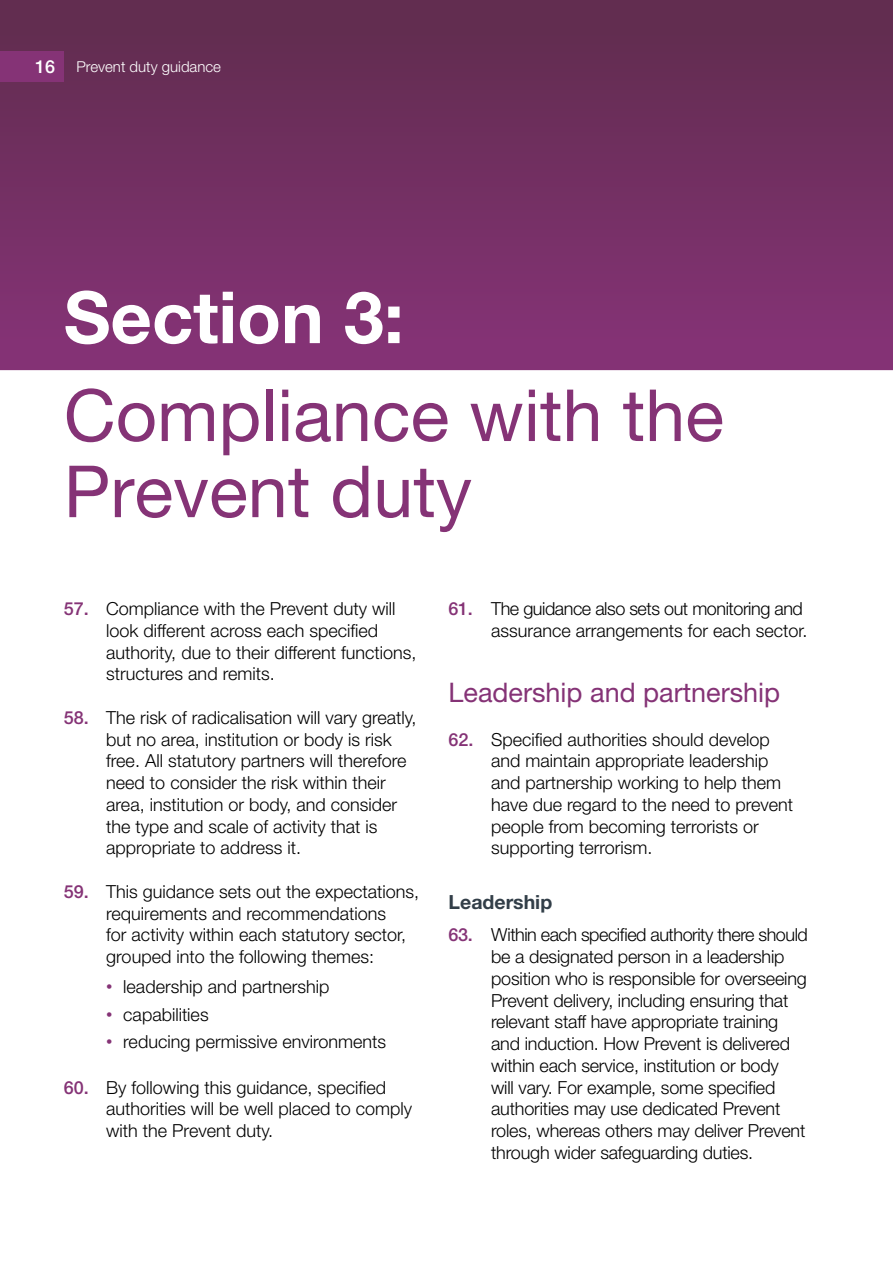
<style>
.page{position:relative;width:893px;height:1263px;background:#fff}
.page>*{position:absolute;margin:0;border:0;box-sizing:border-box;transform-origin:0 0}
.Heading_2{font:72px/76.1px "Helvetica Neue LT Pro";color:#853376}
.Heading_1{font:700 72px "Helvetica Neue LT Pro";color:#fff}
.Heading_3{font:27px "Helvetica Neue LT Pro";color:#853376}
.Heading_4{font:700 19.5px "Helvetica Neue LT Pro";color:#323e48}
.Numbered_body{font:300 18px/21.8px "Helvetica Neue LT Pro";color:#000}
.t1{font:300 15px "Helvetica Neue LT Pro";color:#fff}
.s1{font-weight:500;font-size:18px}
.s2{font-weight:500;color:#853376}
.s3{font-family:"Arial";font-weight:400;color:#853376}
</style>
<div class="page">
<svg style="left:0;top:0;width:893px;height:370px;background:#722f62"></svg>
<div style="left:0;top:51px;width:64px;height:31px;background:#853376"></div>
<p class="t1" style="left:35px;top:58px;width:187px"><span class="s1">16</span> Prevent duty guidance</p>
<h1 class="Heading_1" style="left:64px;top:273px;width:342px">Section 3:</h1>
<h1 class="Heading_2" style="left:64px;top:376px;width:662px">Compliance with the<br>Prevent duty</h1>
<p class="Numbered_body" style="left:106px;top:597px;width:312px;text-indent:-43px"><span class="s2">57.</span> Compliance with the Prevent duty will look different across each specified authority, due to their different functions, structures and remits.</p>
<p class="Numbered_body" style="left:106px;top:706px;width:312px;text-indent:-43px"><span class="s2">58.</span> The risk of radicalisation will vary greatly, but no area, institution or body is risk free. All statutory partners will therefore need to consider the risk within their area, institution or body, and consider the type and scale of activity that is appropriate to address it.</p>
<p class="Numbered_body" style="left:106px;top:880px;width:314px;text-indent:-43px"><span class="s2">59.</span> This guidance sets out the expectations, requirements and recommendations<br>for activity within each statutory sector, grouped into the following themes:</p>
<p class="Numbered_body" style="left:106px;top:976px;width:225px"><span class="s3">•</span> leadership and partnership</p>
<p class="Numbered_body" style="left:106px;top:1003px;width:104px"><span class="s3">•</span> capabilities</p>
<p class="Numbered_body" style="left:106px;top:1030px;width:281px"><span class="s3">•</span> reducing permissive environments</p>
<p class="Numbered_body" style="left:106px;top:1076px;width:307px;text-indent:-43px"><span class="s2">60.</span> By following this guidance, specified authorities will be well placed to comply with the Prevent duty.</p>
<p class="Numbered_body" style="left:449px;top:597px;width:360px;text-align:right"><span class="s2">61.</span> The guidance also sets out monitoring and assurance arrangements for each sector.</p>
<h1 class="Heading_3" style="left:449px;top:676px;width:333px">Leadership and partnership</h1>
<p class="Numbered_body" style="left:491px;top:728px;width:304px;text-indent:-43px"><span class="s2">62.</span> Specified authorities should develop and maintain appropriate leadership and partnership working to help them have due regard to the need to prevent people from becoming terrorists or supporting terrorism.</p>
<h2 class="Heading_4" style="left:449px;top:890px;width:105px">Leadership</h2>
<p class="Numbered_body" style="left:491px;top:924px;width:318px;text-indent:-43px"><span class="s2">63.</span> Within each specified authority there should be a designated person in a leadership position who is responsible for overseeing Prevent delivery, including ensuring that relevant staff have appropriate training and induction. How Prevent is delivered within each service, institution or body<br>will vary. For example, some specified authorities may use dedicated Prevent roles, whereas others may deliver Prevent through wider safeguarding duties.</p>
</div>
